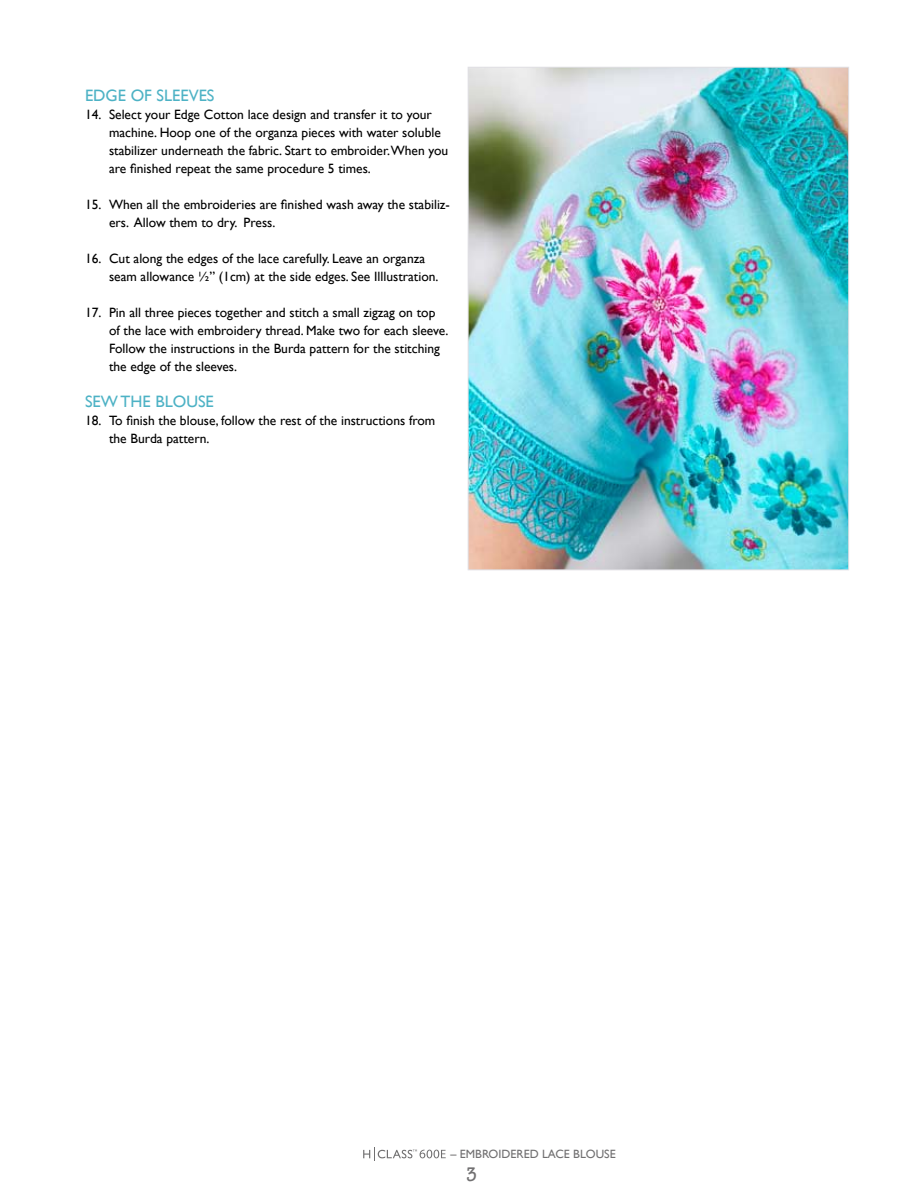
<style>
.page{position:relative;width:918px;height:1188px;background:#fff}
.page>*{position:absolute;margin:0;border:0;box-sizing:border-box;transform-origin:0 0}
.t1{font:700 condensed 21px "Tekton Pro";color:#717071}
.t2{font:16.5px "Gill Sans WGL";color:#4db2c5}
.t3{font:13.5px/18px "Gill Sans WGL";color:#000}
.t4{font:12px "Gill Sans WGL";color:#717071}
</style>
<div class="page">
<svg style="left:363px;top:1148px;width:83px;height:13px"></svg>
<img style="left:470px;top:69px;width:377px;height:499px">
<p class="t2" style="left:85px;top:84px;width:97px">Edge of sleeve</p>
<p class="t2" style="left:207px;top:84px;width:9px">s</p>
<p class="t3" style="left:109px;top:105px;width:341px;text-indent:-24px">14.Select your Edge Cotton lace design and transfer it to your machine. Hoop one of the organza pieces with water soluble stabilizer underneath the fabric. Start to embroider.When you are finished repeat the same procedure 5 times.</p>
<p class="t3" style="left:109px;top:195px;width:342px;text-indent:-24px">15. When all the embroideries are finished wash away the stabiliz&shy;ers. Allow them to dry. Press.</p>
<p class="t3" style="left:109px;top:249px;width:331px;text-indent:-24px">16.C ut along the edges of the lace carefully. Leave an organza seam allowance ½” (1cm) at the side edges. See Illlustration.</p>
<p class="t3" style="left:109px;top:303px;width:341px;text-indent:-24px">17. Pin all three pieces together and stitch a small zigzag on top of the lace with embroidery thread. Make two for each sleeve.<br>Follow the instructions in the Burda pattern for the stitching the edge of the sleeves.</p>
<p class="t2" style="left:85px;top:390px;width:129px">Sew the Blouse</p>
<p class="t3" style="left:109px;top:411px;width:328px;text-indent:-24px">18. To finish the blouse, follow the rest of the instructions from the Burda pattern.</p>
<p class="t4" style="left:451px;top:1146px;width:165px">– Embroidered lace Blouse</p>
<h1 class="t1" style="left:466px;top:1162px;width:12px">3</h1>
</div>
